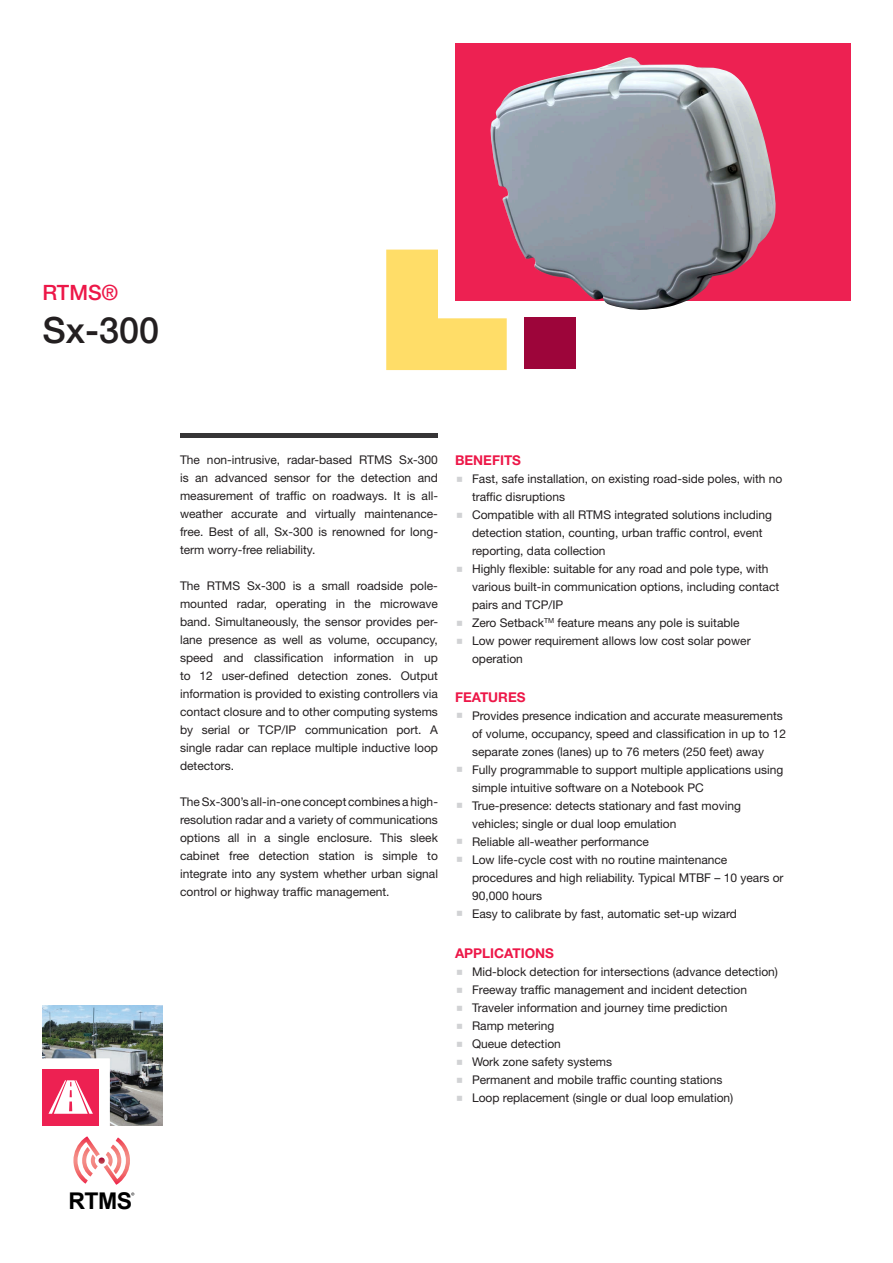
<style>
.page{position:relative;width:893px;height:1263px;background:#fff}
.page>*{position:absolute;margin:0;border:0;box-sizing:border-box;transform-origin:0 0}
.t1{font:500 36px "Helvetica Neue LT";color:#231f20}
.t2{font:700 23.1px "Arial";color:#000}
.t3{font:500 21px "Helvetica Neue LT";color:#ed1748}
.Red_Subheads{font:700 13.5px "Helvetica Neue LT Std";color:#ed1748}
.Paragraph{font:12px/18px "Helvetica Neue LT Std";color:#231f20}
</style>
<div class="page">
<img style="left:43px;top:1006px;width:119px;height:119px">
<div style="left:524px;top:317px;width:51px;height:52px;background:#9d053a"></div>
<div style="left:455px;top:43px;width:395px;height:257px;background:#ed2152"></div>
<hr style="left:180px;top:434px;width:258px;height:4px;background:#363536">
<svg style="left:386px;top:250px;width:121px;height:120px"></svg>
<div style="left:43px;top:1069px;width:56px;height:56px;background:#ed2152"></div>
<img style="left:490px;top:57px;width:287px;height:253px">
<svg style="left:73px;top:1136px;width:57px;height:49px"></svg>
<svg style="left:48px;top:1080px;width:45px;height:34px"></svg>
<p class="t3" style="left:43px;top:280px;width:77px">RTMS®</p>
<p class="t1" style="left:43px;top:309px;width:118px">Sx-300</p>
<p class="t2" style="left:69px;top:1186px;width:65px">RTMS</p>
<p class="Paragraph" style="left:180px;top:450px;width:259px;text-align:justify">The non-intrusive, radar-based RTMS Sx-300 is an advanced sensor for the detection and measurement of traffic on roadways. It is all&shy;weather accurate and virtually maintenance&shy;free. Best of all, Sx-300 is renowned for long&shy;term worry-free reliability.</p>
<p class="Paragraph" style="left:180px;top:576px;width:259px;text-align:justify">The RTMS Sx-300 is a small roadside pole&shy;mounted radar, operating in the microwave band. Simultaneously, the sensor provides per&shy;lane presence as well as volume, occupancy, speed and classification information in up to 12 user-defined detection zones. Output information is provided to existing controllers via contact closure and to other computing systems by serial or TCP/IP communication port. A single radar can replace multiple inductive loop detectors.</p>
<p class="Paragraph" style="left:180px;top:792px;width:259px;text-align:justify">The Sx-300’s all-in-one concept combines a high&shy;resolution radar and a variety of communications options all in a single enclosure. This sleek cabinet free detection station is simple to integrate into any system whether urban signal control or highway traffic management.</p>
<p class="Red_Subheads" style="left:455px;top:452px;width:68px">BENEFITS</p>
<p class="Paragraph" style="left:472px;top:470px;width:312px">Fast, safe installation, on existing road-side poles, with no traffic disruptions</p>
<p class="Paragraph" style="left:472px;top:506px;width:302px">Compatible with all RTMS integrated solutions including detection station, counting, urban traffic control, event reporting, data collection</p>
<p class="Paragraph" style="left:472px;top:560px;width:309px">Highly flexible: suitable for any road and pole type, with various built-in communication options, including contact pairs and TCP/IP</p>
<p class="Paragraph" style="left:472px;top:614px;width:269px">Zero Setback<sup>TM</sup> feature means any pole is suitable</p>
<p class="Paragraph" style="left:472px;top:632px;width:280px">Low power requirement allows low cost solar power operation</p>
<p class="Red_Subheads" style="left:455px;top:688px;width:72px">FEATURES</p>
<p class="Paragraph" style="left:472px;top:706px;width:316px">Provides presence indication and accurate measurements of volume, occupancy, speed and classification in up to 12 separate zones (lanes) up to 76 meters (250 feet) away</p>
<p class="Paragraph" style="left:472px;top:760px;width:313px">Fully programmable to support multiple applications using simple intuitive software on a Notebook PC</p>
<p class="Paragraph" style="left:472px;top:796px;width:270px">True-presence: detects stationary and fast moving vehicles; single or dual loop emulation</p>
<p class="Paragraph" style="left:472px;top:832px;width:178px">Reliable all-weather performance</p>
<p class="Paragraph" style="left:472px;top:850px;width:313px">Low life-cycle cost with no routine maintenance procedures and high reliability. Typical MTBF – 10 years or<br>90,000 hours</p>
<p class="Paragraph" style="left:472px;top:904px;width:266px">Easy to calibrate by fast, automatic set-up wizard</p>
<p class="Red_Subheads" style="left:455px;top:945px;width:100px">APPLICATIONS</p>
<p class="Paragraph" style="left:472px;top:963px;width:308px">Mid-block detection for intersections (advance detection)</p>
<p class="Paragraph" style="left:472px;top:981px;width:277px">Freeway traffic management and incident detection</p>
<p class="Paragraph" style="left:472px;top:999px;width:257px">Traveler information and journey time prediction</p>
<p class="Paragraph" style="left:472px;top:1017px;width:84px">Ramp metering</p>
<p class="Paragraph" style="left:472px;top:1035px;width:90px">Queue detection</p>
<p class="Paragraph" style="left:472px;top:1053px;width:141px">Work zone safety systems</p>
<p class="Paragraph" style="left:472px;top:1071px;width:252px">Permanent and mobile traffic counting stations</p>
<p class="Paragraph" style="left:472px;top:1089px;width:263px">Loop replacement (single or dual loop emulation)</p>
</div>
